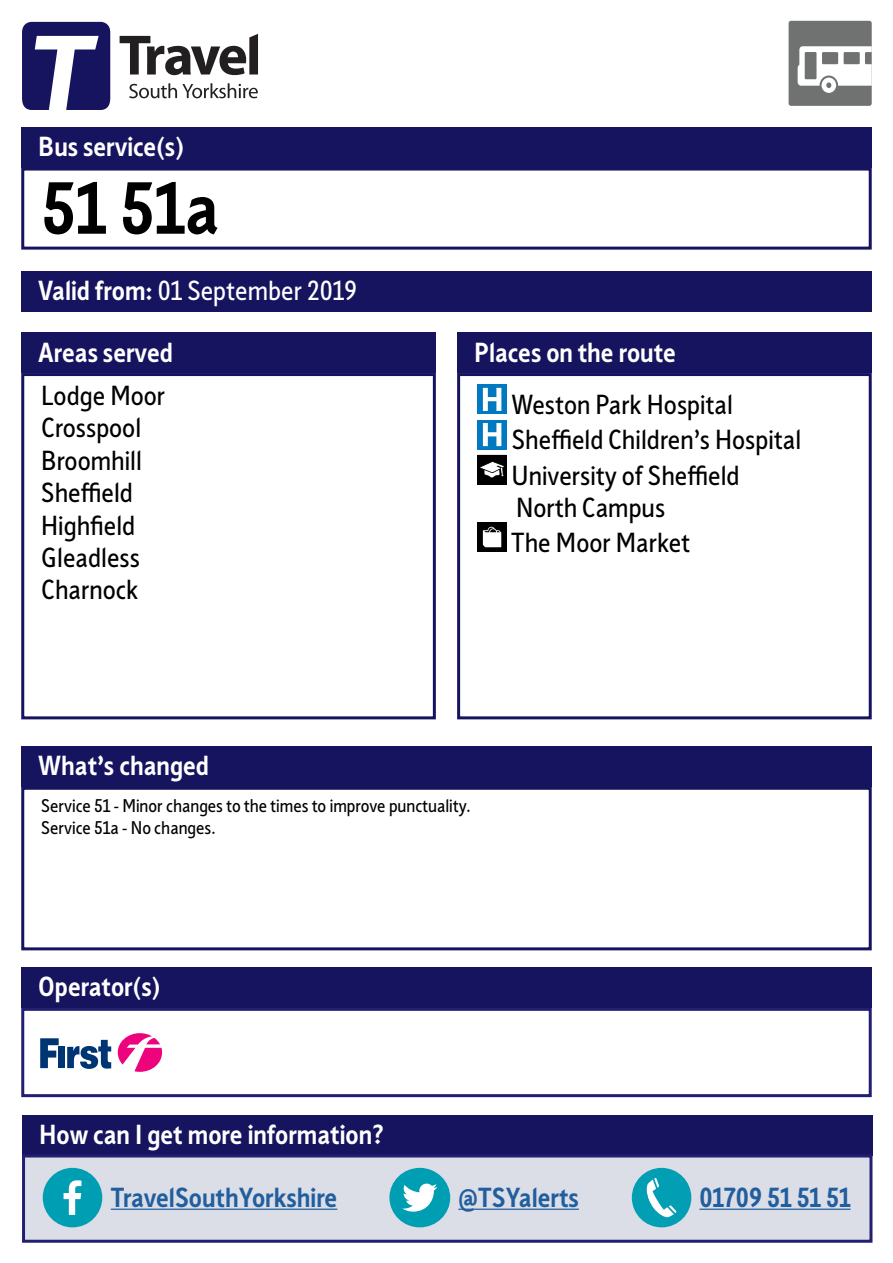
<style>
.page{position:relative;width:893px;height:1263px;background:#fff}
.page>*{position:absolute;margin:0;border:0;box-sizing:border-box;transform-origin:0 0}
.t1{font:700 72px "Sheffield Sans 2";color:#000}
.t2{font:27px/32.4px "Sheffield Sans 2";color:#000}
.t3{font:700 27px "Sheffield Sans 2";color:#fff}
.t4{font:700 27px "Sheffield Sans 2";color:#215e9e}
.t5{font:27px "Sheffield Sans 2";color:#fff}
.t6{font:18px/21.6px "Sheffield Sans 2";color:#000}
.s1{font-weight:700}
</style>
<div class="page">
<div style="left:21px;top:271px;width:851px;height:40px;background:#16145f"></div>
<div style="left:21px;top:127px;width:851px;height:41px;background:#16145f"></div>
<div style="left:21px;top:168px;width:851px;height:82px;border:3px solid #16145f"></div>
<div style="left:21px;top:746px;width:851px;height:41px;background:#16145f"></div>
<div style="left:21px;top:787px;width:851px;height:163px;border:3px solid #16145f"></div>
<div style="left:21px;top:333px;width:415px;height:40px;background:#16145f"></div>
<div style="left:21px;top:373px;width:415px;height:346px;border:3px solid #16145f"></div>
<div style="left:457px;top:333px;width:415px;height:40px;background:#16145f"></div>
<svg style="left:477px;top:385px;width:30px;height:29px"></svg>
<svg style="left:483px;top:388px;width:18px;height:23px"></svg>
<svg style="left:477px;top:420px;width:30px;height:29px"></svg>
<svg style="left:483px;top:423px;width:18px;height:23px"></svg>
<svg style="left:477px;top:455px;width:30px;height:30px"></svg>
<div style="left:477px;top:522px;width:30px;height:30px;background:#000"></div>
<svg style="left:483px;top:527px;width:18px;height:20px"></svg>
<div style="left:457px;top:373px;width:415px;height:346px;border:3px solid #16145f"></div>
<div style="left:21px;top:967px;width:851px;height:41px;background:#16145f"></div>
<div style="left:21px;top:1008px;width:851px;height:89px;border:3px solid #221f72"></div>
<svg style="left:118px;top:1033px;width:44px;height:39px"></svg>
<svg style="left:40px;top:1038px;width:19px;height:30px"></svg>
<div style="left:59px;top:1047px;width:6px;height:21px;background:#003573"></div>
<svg style="left:67px;top:1040px;width:44px;height:29px"></svg>
<div style="left:789px;top:21px;width:83px;height:85px;background:#707271;border-radius:3px"></div>
<svg style="left:798px;top:46px;width:74px;height:47px"></svg>
<svg style="left:129px;top:83px;width:129px;height:15px"></svg>
<svg style="left:120px;top:34px;width:138px;height:41px"></svg>
<svg style="left:22px;top:22px;width:88px;height:88px"></svg>
<div style="left:22px;top:1115px;width:850px;height:40px;background:#16145f"></div>
<div style="left:22px;top:1154px;width:850px;height:89px;background:#dbdee7;border:3px solid #221f72"></div>
<hr style="left:111px;top:1208px;width:226px;height:2px;background:#215e9e">
<hr style="left:458px;top:1208px;width:121px;height:2px;background:#215e9e">
<hr style="left:699px;top:1208px;width:151px;height:2px;background:#215e9e">
<div style="left:43px;top:1168px;width:59px;height:59px;background:#009eb3;border-radius:50%"></div>
<svg style="left:64px;top:1180px;width:17px;height:35px"></svg>
<div style="left:389px;top:1168px;width:61px;height:59px;background:#009eb3;border-radius:50%"></div>
<svg style="left:402px;top:1183px;width:35px;height:28px"></svg>
<div style="left:632px;top:1168px;width:59px;height:59px;background:#029eb3;border-radius:50%"></div>
<svg style="left:646px;top:1178px;width:31px;height:39px"></svg>
<p class="t3" style="left:38px;top:128px;width:147px">Bus service(s)</p>
<h1 class="t1" style="left:41px;top:160px;width:179px">51 51a</h1>
<p class="t5" style="left:38px;top:272px;width:320px"><span class="s1">Valid from:</span> 01 September 2019</p>
<p class="t3" style="left:38px;top:334px;width:136px">Areas served</p>
<p class="t2" style="left:41px;top:379px;width:125px">Lodge Moor<br>Crosspool<br>Broomhill<br>Sheffield<br>Highfield<br>Gleadless<br>Charnock</p>
<p class="t3" style="left:474px;top:334px;width:203px">Places on the route</p>
<p class="t2" style="left:511px;top:387px;width:291px;line-height:35.1px">Weston Park Hospital<br>Sheffield Children’s Hospital<br>University of Sheffield</p>
<p class="t2" style="left:511px;top:489px;width:180px;line-height:35.1px">North Campus<br>The Moor Market</p>
<p class="t3" style="left:38px;top:748px;width:172px">What’s changed</p>
<p class="t6" style="left:41px;top:794px;width:431px">Service 51 - Minor changes to the times to improve punctuality.<br>Service 51a - No changes.</p>
<p class="t3" style="left:38px;top:969px;width:124px">Operator(s)</p>
<p class="t3" style="left:39px;top:1116px;width:347px">How can I get more information?</p>
<p class="t4" style="left:111px;top:1179px;width:228px">TravelSouthYorkshire</p>
<p class="t4" style="left:458px;top:1179px;width:122px">@TSYalerts</p>
<p class="t4" style="left:699px;top:1179px;width:153px">01709 51 51 51</p>
</div>
